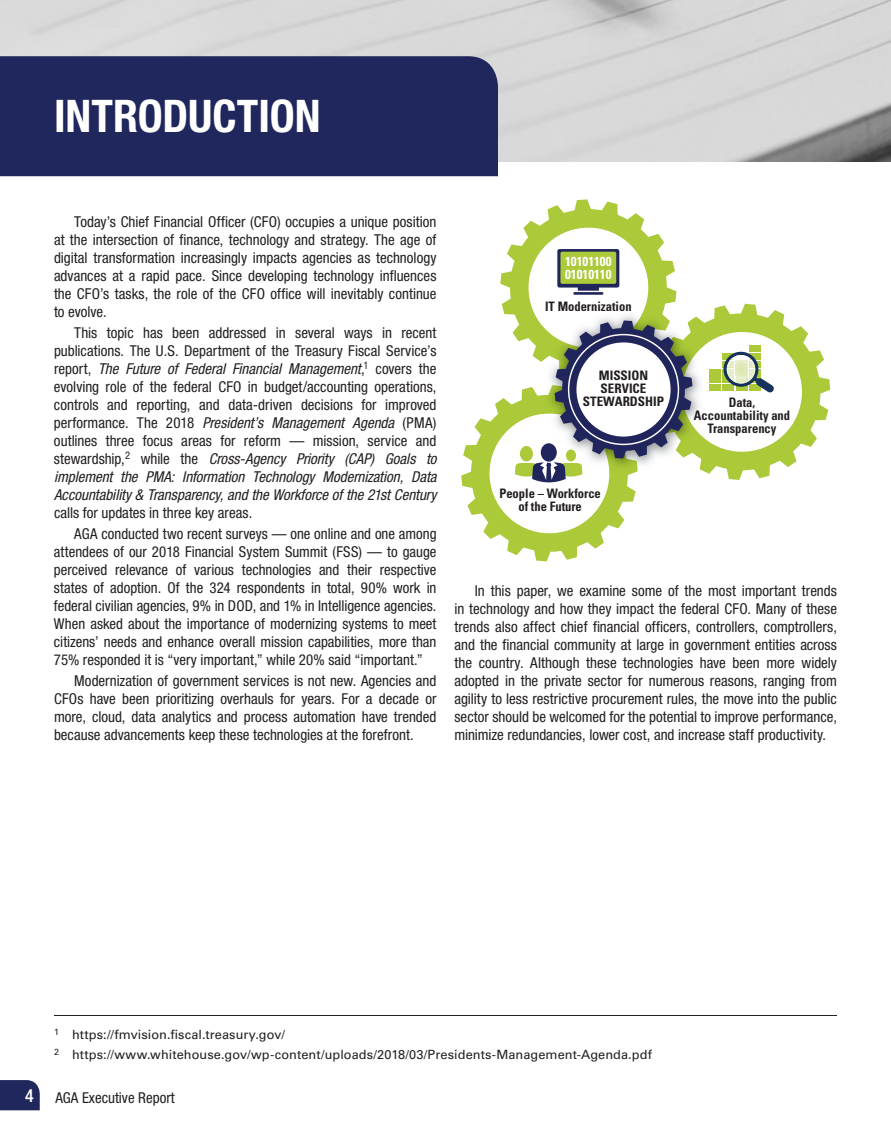
<style>
.page{position:relative;width:891px;height:1134px;background:#fff}
.page>*{position:absolute;margin:0;border:0;box-sizing:border-box;transform-origin:0 0}
.t1{font:700 condensed 45px "Helvetica Neue LT Std";color:#fff}
.t2{font:condensed 15px/18px "Helvetica Neue LT Std";color:#231f20;text-align:justify}
.t3{font:700 condensed 13.05px/13px "Univers LT Std";color:#231f20;text-align:center;scale:.96 1}
.t4{font:700 condensed 13.05px/13px "Univers LT Std";color:#231f20;text-align:center}
.t5{font:700 condensed 13.05px/13px "Univers LT Std";color:#fff}
.Footnote{font:12.75px "Univers LT Std";letter-spacing:.005em;color:#231f20}
.t6{font:8.85px "Univers LT Std";color:#231f20}
.s1{font-style:italic}
.s2{font-weight:500;font-size:18px;color:#fff}
</style>
<div class="page">
<img style="left:0;top:0;width:891px;height:162px">
<svg style="left:0;top:1080px;width:40px;height:30px"></svg>
<hr style="left:54px;top:1015px;width:783px;height:1px;background:#231f20">
<div style="left:0;top:56px;width:498px;height:120px;background:#1f275d"></div>
<svg style="left:461px;top:199px;width:369px;height:362px"></svg>
<hr style="left:573px;top:292px;width:30px;height:3px;background:#20265c">
<p class="t1" style="left:54px;top:89px;width:268px">INTRODUCTION</p>
<p class="t2" style="left:54px;top:212px;width:384px;text-indent:20px">Today’s Chief Financial Officer (CFO) occupies a unique position at the intersection of finance, technology and strategy. The age of digital transformation increasingly impacts agencies as technology advances at a rapid pace. Since developing technology influences the CFO’s tasks, the role of the CFO office will inevitably continue to evolve.</p>
<p class="t2" style="left:54px;top:323px;width:384px;text-indent:20px">This topic has been addressed in several ways in recent publications. The U.S. Department of the Treasury Fiscal Service’s report, <span class="s1">The Future of Federal Financial Management</span>,<sup>1</sup> covers the evolving role of the federal CFO in budget/accounting operations, controls and reporting, and data-driven decisions for improved performance. The 2018 <span class="s1">President’s Management Agenda</span> (PMA) outlines three focus areas for reform — mission, service and stewardship,<sup>2</sup> while the <span class="s1">Cross-Agency Priority (CAP) Goals to implement the PMA: Information Technology Modernization, Data Accountability &amp; Transparency, and the Workforce of the 21st Century </span>calls for updates in three key areas.</p>
<p class="t2" style="left:54px;top:524px;width:384px;text-indent:20px">AGA conducted two recent surveys — one online and one among attendees of our 2018 Financial System Summit (FSS) — to gauge perceived relevance of various technologies and their respective states of adoption. Of the 324 respondents in total, 90% work in federal civilian agencies, 9% in DOD, and 1% in Intelligence agencies.<br>When asked about the importance of modernizing systems to meet citizens’ needs and enhance overall mission capabilities, more than 75% responded it is “very important,” while 20% said “important.”</p>
<p class="t2" style="left:54px;top:671px;width:384px;text-indent:20px">Modernization of government services is not new. Agencies and CFOs have been prioritizing overhauls for years. For a decade or more, cloud, data analytics and process automation have trended because advancements keep these technologies at the forefront.</p>
<p class="t5" style="left:565px;top:254px;width:48px">10101100<br>01010110</p>
<p class="t3" style="left:545px;top:299px;width:92px">IT Modernization</p>
<p class="t4" style="left:583px;top:369px;width:83px">MISSION<br>SERVICE<br>STEWARDSHIP</p>
<p class="t3" style="left:499px;top:486px;width:107px">People – Workforce of the Future</p>
<p class="t3" style="left:694px;top:396px;width:102px">Data,<br>Accountability and<br>Transparency</p>
<p class="t2" style="left:454px;top:581px;width:384px;text-indent:20px">In this paper, we examine some of the most important trends in technology and how they impact the federal CFO. Many of these trends also affect chief financial officers, controllers, comptrollers, and the financial community at large in government entities across the country. Although these technologies have been more widely adopted in the private sector for numerous reasons, ranging from agility to less restrictive procurement rules, the move into the public sector should be welcomed for the potential to improve performance, minimize redundancies, lower cost, and increase staff productivity.</p>
<p class="t6" style="left:54px;top:1027px;width:6px">1</p>
<p class="t6" style="left:54px;top:1046px;width:6px">2</p>
<p class="Footnote" style="left:72px;top:1027px;width:214px">https://fmvision.fiscal.treasury.gov/</p>
<p class="Footnote" style="left:72px;top:1047px;width:581px">https://www.whitehouse.gov/wp-content/uploads/2018/03/Presidents-Management-Agenda.pdf</p>
<p class="t2" style="left:25px;top:1088px;width:151px"><span class="s2">4</span> AGA Executive Report</p>
</div>
